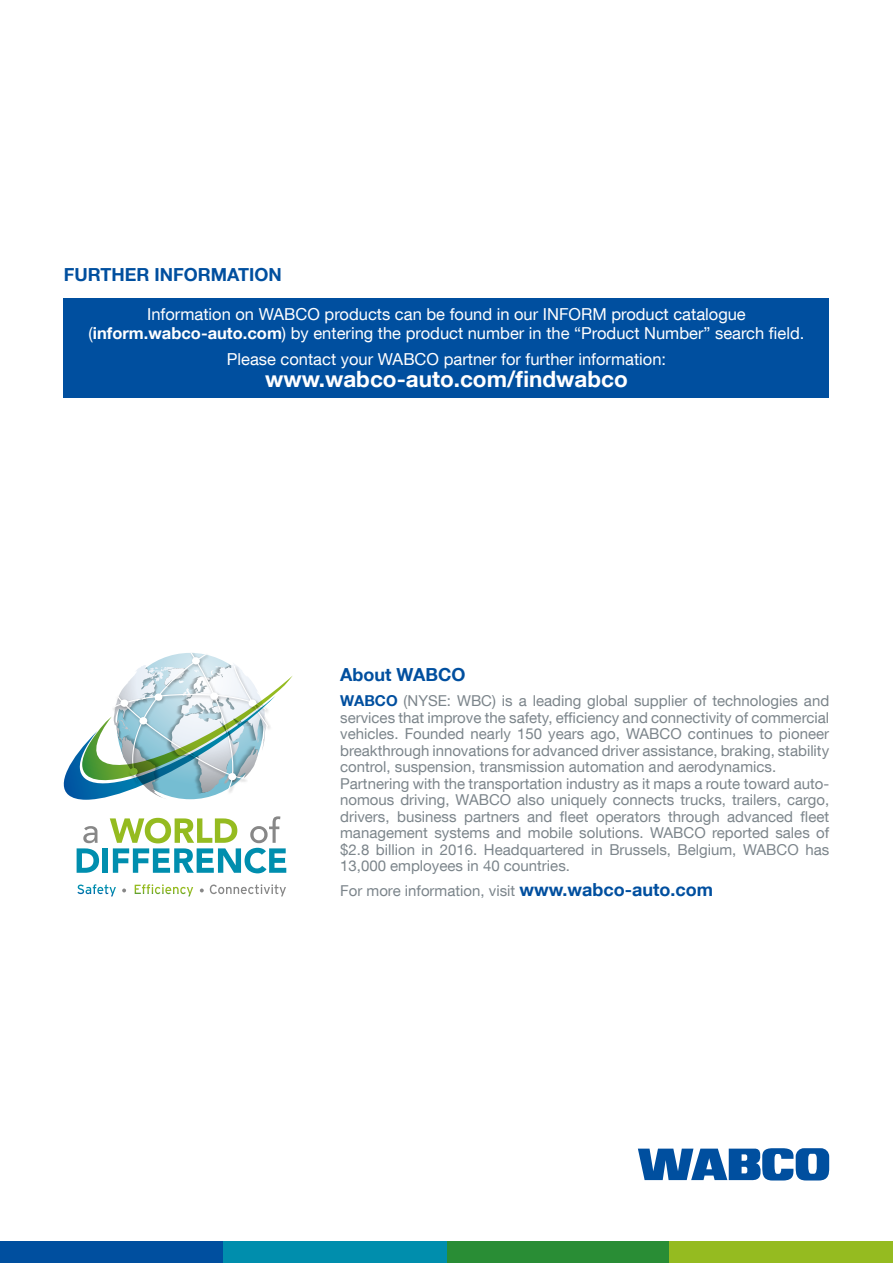
<style>
.page{position:relative;width:893px;height:1263px;background:#fff}
.page>*{position:absolute;margin:0;border:0;box-sizing:border-box;transform-origin:0 0}
.t1{font:700 22.5px "Helvetica Neue LT Com";color:#fff}
.t2{font:700 18px "Helvetica Neue LT Com";color:#004f9f}
.t3{font:16.5px/19.5px "Helvetica Neue LT Com";color:#fff;text-align:center}
.t4{font:15px/16.5px "Helvetica Neue LT Com";color:#7c858b}
.s1{font-weight:700}
.s2{font-weight:700;color:#004f9f}
.s3{font-weight:700;font-size:18px;color:#004f9f}
</style>
<div class="page">
<div style="left:446px;top:1242px;width:224px;height:21px;background:#298d35"></div>
<div style="left:670px;top:1242px;width:223px;height:21px;background:#95bb20"></div>
<div style="left:0;top:1242px;width:223px;height:21px;background:#004f9f"></div>
<div style="left:223px;top:1242px;width:223px;height:21px;background:#008ead"></div>
<svg style="left:638px;top:1148px;width:191px;height:32px"></svg>
<svg style="left:77px;top:826px;width:22px;height:47px"></svg>
<div style="left:103px;top:848px;width:5px;height:25px;background:#008eae"></div>
<svg style="left:110px;top:816px;width:176px;height:57px"></svg>
<svg style="left:64px;top:653px;width:229px;height:147px"></svg>
<svg style="left:77px;top:884px;width:39px;height:12px"></svg>
<svg style="left:135px;top:884px;width:58px;height:12px"></svg>
<svg style="left:210px;top:884px;width:76px;height:12px"></svg>
<svg style="left:122px;top:888px;width:4px;height:4px"></svg>
<svg style="left:200px;top:888px;width:4px;height:4px"></svg>
<div style="left:64px;top:298px;width:765px;height:100px;background:#004f9f"></div>
<p class="t2" style="left:64px;top:263px;width:219px">FURTHER INFORMATION</p>
<p class="t3" style="left:89px;top:304px;width:717px">Information on WABCO products can be found in our INFORM product catalogue (<span class="s1">inform.wabco-auto.com</span>) by entering the product number in the “Product Number” search field.</p>
<p class="t3" style="left:227px;top:349px;width:441px">Please contact your WABCO partner for further information:</p>
<h1 class="t1" style="left:265px;top:365px;width:364px">www.wabco-auto.com/findwabco</h1>
<p class="t2" style="left:340px;top:664px;width:127px">About WABCO</p>
<p class="t4" style="left:340px;top:692px;width:491px"><span class="s2">WABCO</span> (NYSE: WBC) is a leading global supplier of technologies and services that improve the safety, efficiency and connectivity of commercial vehicles. Founded nearly 150 years ago, WABCO continues to pioneer breakthrough innovations for advanced driver assistance, braking, stability control, suspension, transmission automation and aerodynamics.<br>Partnering with the transportation industry as it maps a route toward auto&shy;nomous driving, WABCO also uniquely connects trucks, trailers, cargo, drivers, business partners and fleet operators through advanced fleet management systems and mobile solutions. WABCO reported sales of $2.8 billion in 2016. Headquartered in Brussels, Belgium, WABCO has 13,000 employees in 40 countries.</p>
<p class="t4" style="left:340px;top:882px;width:374px">For more information, visit <span class="s3">www.wabco-auto.com</span></p>
</div>
